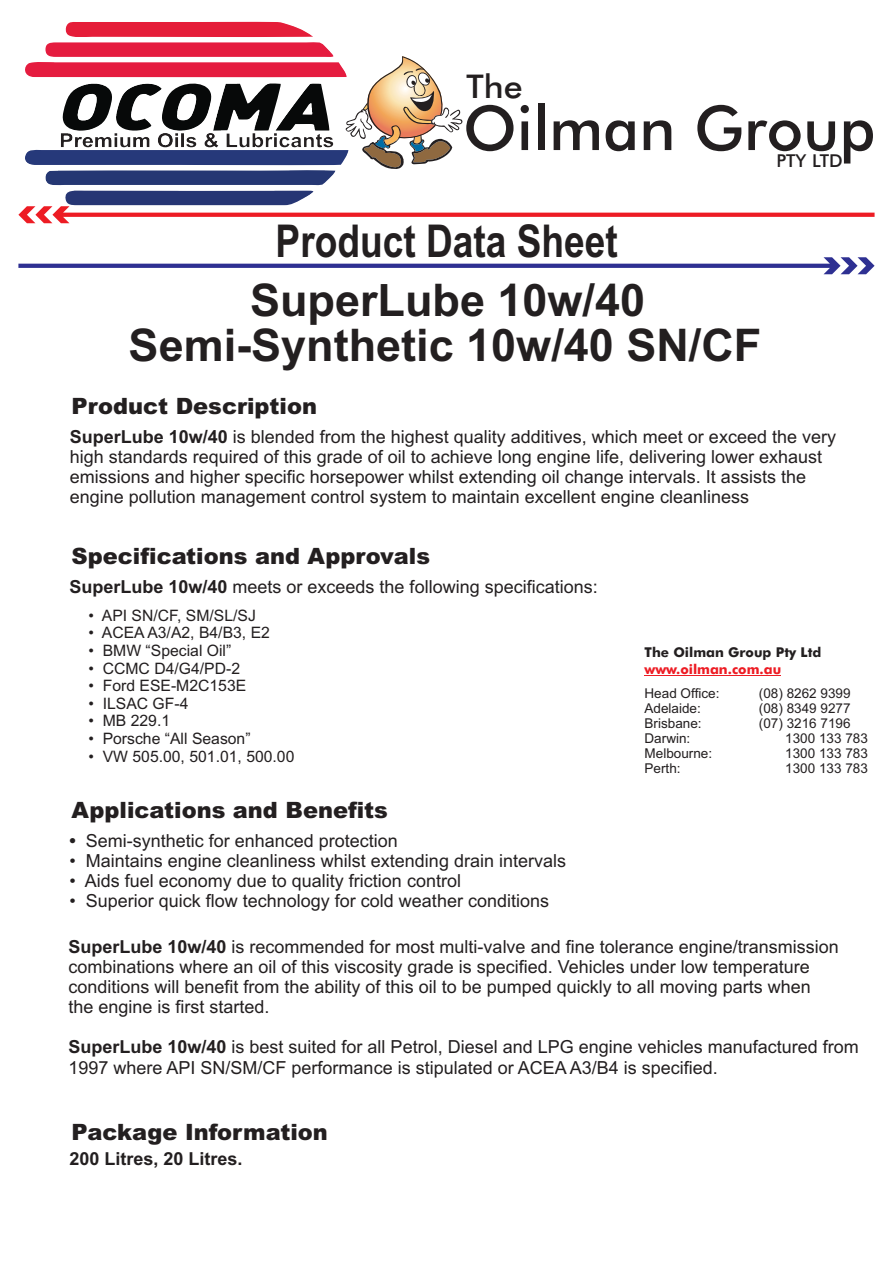
<style>
.page{position:relative;width:893px;height:1263px;background:#fff}
.page>*{position:absolute;margin:0;border:0;box-sizing:border-box;transform-origin:0 0}
.t1{font:500 61.8px "Futura BT";color:#231f20}
.t2{font:700 45.3px "Arial Narrow";color:#231f20}
.t3{font:700 45px "Arial";color:#231f20}
.t4{font:500 32.7px "Futura BT";color:#231f20;scale:1.04 1}
.t5{font:900 22.5px "Arial";color:#231f20}
.t6{font:18px/20.1px "Arial";color:#231f20}
.t7{font:700 18px "Arial";color:#231f20}
.t8{font:500 17.7px "Futura BT";color:#231f20;scale:1.04 1}
.t9{font:15.75px "Arial";color:#231f20}
.t10{font:13.5px/15.1px "Arial";color:#231f20}
.t11{font:700 13.5px "Futura BT";color:#231f20}
.t12{font:700 13.5px "Futura BT";color:#ed1c24}
.s1{font-weight:700}
</style>
<div class="page">
<svg style="left:18px;top:206px;width:856px;height:17px"></svg>
<svg style="left:18px;top:257px;width:856px;height:17px"></svg>
<img style="left:25px;top:149px;width:319px;height:17px">
<img style="left:25px;top:62px;width:319px;height:16px">
<img style="left:45px;top:170px;width:290px;height:16px">
<img style="left:45px;top:42px;width:289px;height:15px">
<img style="left:65px;top:21px;width:248px;height:16px">
<img style="left:65px;top:190px;width:249px;height:15px">
<img style="left:162px;top:83px;width:119px;height:48px">
<img style="left:61px;top:133px;width:131px;height:14px">
<img style="left:62px;top:83px;width:50px;height:48px">
<img style="left:275px;top:84px;width:55px;height:47px">
<img style="left:116px;top:83px;width:46px;height:48px">
<svg style="left:344px;top:56px;width:119px;height:113px"></svg>
<hr style="left:644px;top:675px;width:137px;height:1px;background:#ed1c24">
<h3 class="t4" style="left:467px;top:73px;width:55px">The</h3>
<h1 class="t1" style="left:463px;top:103px;width:414px">Oilman Group</h1>
<p class="t8" style="left:776px;top:153px;width:65px">PTY LTD</p>
<h2 class="t2" style="left:276px;top:224px;width:344px">Product Data Sheet</h2>
<h3 class="t3" style="left:250px;top:283px;width:397px">SuperLube 10w/40</h3>
<h3 class="t3" style="left:129px;top:329px;width:634px">Semi-Synthetic 10w/40 SN/CF</h3>
<p class="t5" style="left:72px;top:398px;width:247px">Product Description</p>
<p class="t6" style="left:70px;top:428px;width:768px"><span class="s1">SuperLube 10w/40</span> is blended from the highest quality additives, which meet or exceed the very high standards required of this grade of oil to achieve long engine life, delivering lower exhaust emissions and higher specific horsepower whilst extending oil change intervals. It assists the engine pollution management control system to maintain excellent engine cleanliness</p>
<p class="t5" style="left:72px;top:548px;width:360px">Specifications and Approvals</p>
<p class="t6" style="left:69px;top:578px;width:530px"><span class="s1">SuperLube 10w/40</span> meets or exceeds the following specifications:</p>
<p class="t9" style="left:88px;top:609px;width:169px">• API SN/CF, SM/SL/SJ</p>
<p class="t9" style="left:88px;top:627px;width:183px">• ACEA A3/A2, B4/B3, E2</p>
<p class="t9" style="left:88px;top:644px;width:144px">• BMW “Special Oil”</p>
<p class="t9" style="left:88px;top:662px;width:153px">• CCMC D4/G4/PD-2</p>
<p class="t9" style="left:88px;top:680px;width:159px">• Ford ESE-M2C153E</p>
<p class="t9" style="left:88px;top:697px;width:102px">• ILSAC GF-4</p>
<p class="t9" style="left:88px;top:715px;width:83px">• MB 229.1</p>
<p class="t9" style="left:88px;top:732px;width:164px">• Porsche “All Season”</p>
<p class="t9" style="left:88px;top:750px;width:208px">• VW 505.00, 501.01, 500.00</p>
<p class="t11" style="left:644px;top:647px;width:178px">The Oilman Group Pty Ltd</p>
<p class="t12" style="left:644px;top:663px;width:138px">www.oilman.com.au</p>
<p class="t10" style="left:644px;top:686px;width:76px">Head Office:<br>Adelaide:<br>Brisbane:<br>Darwin:<br>Melbourne:<br>Perth:</p>
<p class="t10" style="left:759px;top:686px;width:93px">(08) 8262 9399</p>
<p class="t10" style="left:759px;top:702px;width:93px">(08) 8349 9277</p>
<p class="t10" style="left:759px;top:717px;width:93px">(07) 3216 7196</p>
<p class="t10" style="left:785px;top:732px;width:84px">1300 133 783</p>
<p class="t10" style="left:785px;top:747px;width:84px">1300 133 783</p>
<p class="t10" style="left:785px;top:762px;width:84px">1300 133 783</p>
<p class="t5" style="left:72px;top:802px;width:318px">Applications and Benefits</p>
<p class="t6" style="left:70px;top:832px;width:330px"><span class="s1">•</span> Semi-synthetic for enhanced protection</p>
<p class="t6" style="left:70px;top:852px;width:498px">• Maintains engine cleanliness whilst extending drain intervals</p>
<p class="t6" style="left:70px;top:872px;width:393px">• Aids fuel economy due to quality friction control</p>
<p class="t6" style="left:70px;top:892px;width:481px">• Superior quick flow technology for cold weather conditions</p>
<p class="t6" style="left:68px;top:938px;width:772px"><span class="s1">SuperLube 10w/40</span> is recommended for most multi-valve and fine tolerance engine/transmission combinations where an oil of this viscosity grade is specified. Vehicles under low temperature conditions will benefit from the ability of this oil to be pumped quickly to all moving parts when the engine is first started.</p>
<p class="t6" style="left:69px;top:1039px;width:792px"><span class="s1">SuperLube 10w/40</span> is best suited for all Petrol, Diesel and LPG engine vehicles manufactured from<br>1997 where API SN/SM/CF performance is stipulated or ACEA A3/B4 is specified.</p>
<p class="t5" style="left:72px;top:1124px;width:258px">Package Information</p>
<p class="t7" style="left:69px;top:1152px;width:175px">200 Litres, 20 Litres.</p>
</div>
